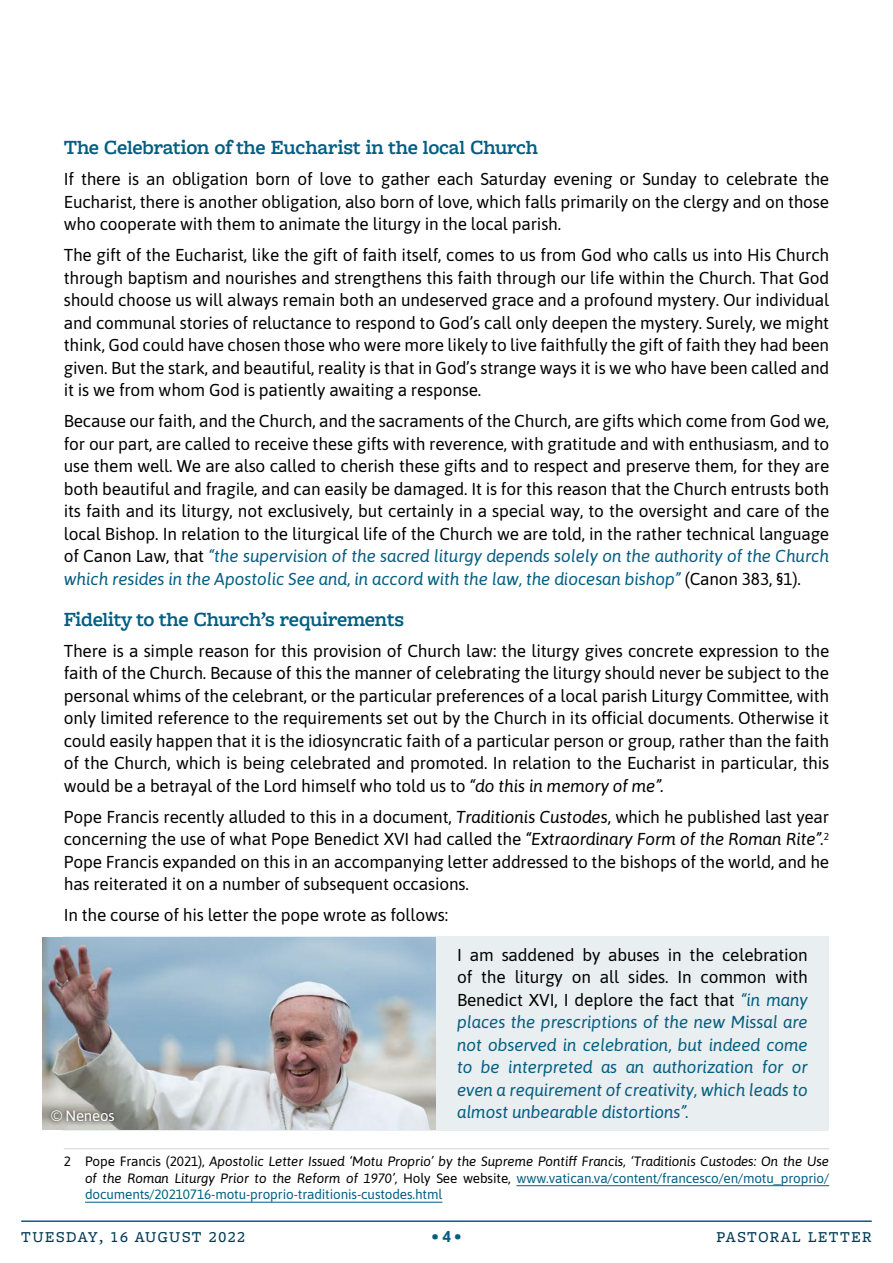
<style>
.page{position:relative;width:893px;height:1263px;background:#fff}
.page>*{position:absolute;margin:0;border:0;box-sizing:border-box;transform-origin:0 0}
.t1{font:600 21px "Freight Macro Pro";letter-spacing:-.01em;color:#045e81}
.t2{font:17.25px/22.5px "Asap";letter-spacing:-.01em;color:#000;text-align:justify}
.t3{font:italic 17.25px/22.5px "Asap";letter-spacing:-.01em;color:#045e81;text-align:justify}
.t4{font:500 15.75px "Freight Macro Pro";letter-spacing:.1em;color:#003a54}
.t5{font:900 15.75px "Work Sans";color:#045e81}
.t6{font:15px "Asap";letter-spacing:-.01em;color:#fff}
.t7{font:italic 13.5px/16.5px "Asap";letter-spacing:-.01em;color:#000;text-align:justify}
.s1{font-style:italic;color:#045e81}
.s2{font-style:italic}
.s3{font-style:normal;color:#000}
.s4{font-style:normal}
.s5{font-style:normal;color:#045e81}
.s6{font-family:"Asap";font-weight:700}
</style>
<div class="page">
<hr style="left:21px;top:1220px;width:851px;height:2px;background:#045e81">
<div style="left:64px;top:936px;width:765px;height:194px;background:#e9eef0"></div>
<hr style="left:64px;top:1148px;width:765px;height:1px;background:#d1d2d4">
<hr style="left:516px;top:1185px;width:313px;height:1px;background:#045e81">
<hr style="left:85px;top:1202px;width:357px;height:1px;background:#045e81">
<img style="left:43px;top:937px;width:393px;height:192px">
<div style="left:47px;top:1106px;width:71px;height:19px;background:#000;opacity:.7"></div>
<p class="t1" style="left:64px;top:133px;width:476px">The Celebration of the Eucharist in the local Church</p>
<p class="t2" style="left:64px;top:167px;width:767px">If there is an obligation born of love to gather each Saturday evening or Sunday to celebrate the Eucharist, there is another obligation, also born of love, which falls primarily on the clergy and on those who cooperate with them to animate the liturgy in the local parish.</p>
<p class="t2" style="left:64px;top:243px;width:767px">The gift of the Eucharist, like the gift of faith itself, comes to us from God who calls us into His Church through baptism and nourishes and strengthens this faith through our life within the Church. That God should choose us will always remain both an undeserved grace and a profound mystery. Our individual and communal stories of reluctance to respond to God’s call only deepen the mystery. Surely, we might think, God could have chosen those who were more likely to live faithfully the gift of faith they had been given. But the stark, and beautiful, reality is that in God’s strange ways it is we who have been called and it is we from whom God is patiently awaiting a response.</p>
<p class="t2" style="left:64px;top:409px;width:767px">Because our faith, and the Church, and the sacraments of the Church, are gifts which come from God we, for our part, are called to receive these gifts with reverence, with gratitude and with enthusiasm, and to use them well. We are also called to cherish these gifts and to respect and preserve them, for they are both beautiful and fragile, and can easily be damaged. It is for this reason that the Church entrusts both its faith and its liturgy, not exclusively, but certainly in a special way, to the oversight and care of the local Bishop. In relation to the liturgical life of the Church we are told, in the rather technical language of Canon Law, that <span class="s1">“the supervision of the sacred liturgy depends solely on the authority of the Church which resides in the Apostolic See and, in accord with the law, the diocesan bishop”</span> (Canon 383, §1).</p>
<p class="t1" style="left:64px;top:604px;width:342px">Fidelity to the Church’s requirements</p>
<p class="t2" style="left:64px;top:639px;width:767px">There is a simple reason for this provision of Church law: the liturgy gives concrete expression to the faith of the Church. Because of this the manner of celebrating the liturgy should never be subject to the personal whims of the celebrant, or the particular preferences of a local parish Liturgy Committee, with only limited reference to the requirements set out by the Church in its official documents. Otherwise it could easily happen that it is the idiosyncratic faith of a particular person or group, rather than the faith of the Church, which is being celebrated and promoted. In relation to the Eucharist in particular, this would be a betrayal of the Lord himself who told us to <span class="s2">“do this in memory of me”.</span></p>
<p class="t2" style="left:64px;top:804px;width:767px">Pope Francis recently alluded to this in a document, <span class="s2">Traditionis Custodes</span>, which he published last year concerning the use of what Pope Benedict XVI had called the <span class="s2">“Extraordinary Form of the Roman Rite”.</span><sup>2<br></sup>Pope Francis expanded on this in an accompanying letter addressed to the bishops of the world, and he has reiterated it on a number of subsequent occasions.</p>
<p class="t2" style="left:64px;top:903px;width:386px">In the course of his letter the pope wrote as follows:</p>
<p class="t3" style="left:457px;top:943px;width:352px"><span class="s3">I am saddened by abuses in the celebration of the liturgy on all sides. In common with Benedict XVI, I deplore the fact that</span> “in many places the prescriptions of the new Missal are not observed in celebration, but indeed come to be interpreted as an authorization for or even a requirement of creativity, which leads to almost unbearable distortions”.</p>
<p class="t7" style="left:85px;top:1153px;width:746px;text-indent:-21px"><span class="s4">2 Pope Francis (2021),</span> Apostolic Letter Issued ‘Motu Proprio’ by the Supreme Pontiff Francis, ‘Traditionis Custodes: On the Use of the Roman Liturgy Prior to the Reform of 1970’, <span class="s4">Holy See website,</span> <span class="s5">www.vatican.va/content/francesco/en/motu_proprio/ documents/20210716-motu-proprio-traditionis-custodes.html</span></p>
<p class="t6" style="left:51px;top:1105px;width:65px">© Neneos</p>
<p class="t4" style="left:21px;top:1226px;width:225px">TUESDAY, 16 AUGUST 2022</p>
<p class="t5" style="left:432px;top:1224px;width:31px">• <span class="s6">4</span> •</p>
<p class="t4" style="left:716px;top:1226px;width:157px">PASTORAL LETTER</p>
</div>
